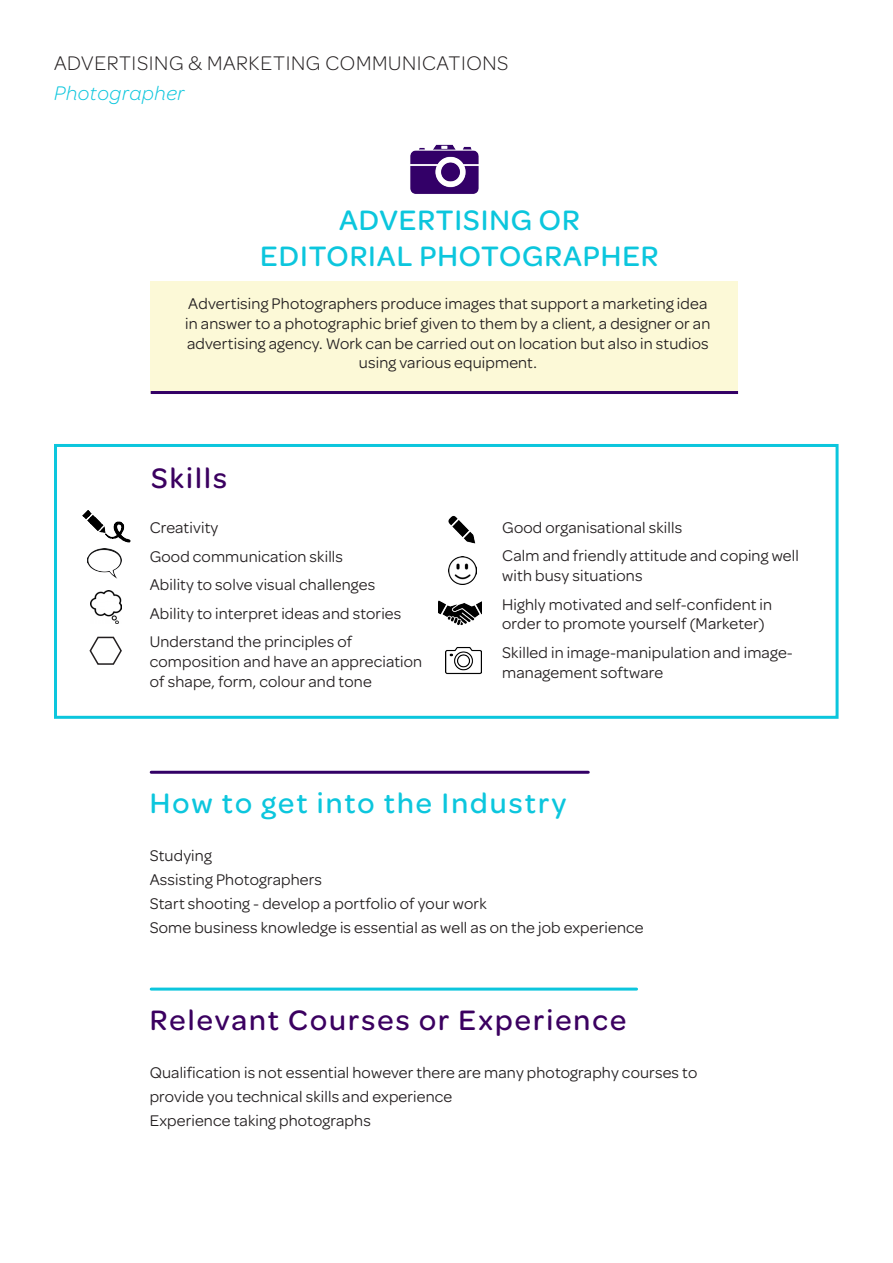
<style>
.page{position:relative;width:893px;height:1263px;background:#fff}
.page>*{position:absolute;margin:0;border:0;box-sizing:border-box;transform-origin:0 0}
.t1{font:500 30px "Omnes";letter-spacing:.03em;color:#0cc6dd}
.t2{font:500 30px "Omnes";letter-spacing:.07em;color:#3b0060}
.t3{font:500 30px "Omnes";letter-spacing:.07em;color:#0cc6dd}
.t4{font:300 21px "Omnes";letter-spacing:.03em;color:#231f20}
.t5{font:italic 300 21px "Omnes";letter-spacing:.03em;color:#0cc6dd}
.t6{font:16.5px/19.8px "Omnes";letter-spacing:.01em;color:#231f20}
</style>
<div class="page">
<hr style="left:151px;top:771px;width:437px;height:3px;background:#306">
<hr style="left:151px;top:987px;width:486px;height:3px;background:#0cc6dd">
<div style="left:151px;top:281px;width:587px;height:111px;background:#fcf9d7"></div>
<img style="left:410px;top:144px;width:69px;height:50px">
<hr style="left:151px;top:391px;width:587px;height:3px;background:#306">
<img style="left:448px;top:515px;width:28px;height:29px">
<img style="left:90px;top:590px;width:31px;height:34px">
<img style="left:448px;top:556px;width:28px;height:28px">
<img style="left:439px;top:600px;width:43px;height:26px">
<div style="left:54px;top:444px;width:784px;height:275px;border:3px solid #0cc6dd"></div>
<img style="left:87px;top:548px;width:34px;height:31px">
<svg style="left:89px;top:636px;width:33px;height:29px"></svg>
<img style="left:82px;top:510px;width:49px;height:33px">
<img style="left:445px;top:647px;width:37px;height:28px">
<p class="t4" style="left:54px;top:52px;width:456px">ADVERTISING &amp; MARKETING COMMUNICATIONS</p>
<p class="t5" style="left:54px;top:82px;width:132px">Photographer</p>
<p class="t1" style="left:339px;top:204px;width:242px">ADVERTISING OR</p>
<p class="t1" style="left:260px;top:240px;width:400px">EDITORIAL PHOTOGRAPHER</p>
<p class="t6" style="left:185px;top:294px;width:527px;text-align:center">Advertising Photographers produce images that support a marketing idea in answer to a photographic brief given to them by a client, a designer or an advertising agency. Work can be carried out on location but also in studios using various equipment.</p>
<p class="t2" style="left:151px;top:461px;width:77px">Skills</p>
<p class="t6" style="left:150px;top:518px;width:70px">Creativity</p>
<p class="t6" style="left:150px;top:546px;width:195px">Good communication skills</p>
<p class="t6" style="left:150px;top:575px;width:227px">Ability to solve visual challenges</p>
<p class="t6" style="left:150px;top:603px;width:253px">Ability to interpret ideas and stories</p>
<p class="t6" style="left:150px;top:632px;width:274px">Understand the principles of composition and have an appreciation of shape, form, colour and tone</p>
<p class="t6" style="left:502px;top:517px;width:182px">Good organisational skills</p>
<p class="t6" style="left:502px;top:546px;width:298px">Calm and friendly attitude and coping well with busy situations</p>
<p class="t6" style="left:502px;top:594px;width:272px">Highly motivated and self-confident in order to promote yourself (Marketer)</p>
<p class="t6" style="left:502px;top:643px;width:292px">Skilled in image-manipulation and image&shy;management software</p>
<p class="t3" style="left:150px;top:786px;width:418px">How to get into the Industry</p>
<p class="t6" style="left:150px;top:846px;width:64px">Studying</p>
<p class="t6" style="left:150px;top:870px;width:174px">Assisting Photographers</p>
<p class="t6" style="left:150px;top:894px;width:338px">Start shooting - develop a portfolio of your work</p>
<p class="t6" style="left:150px;top:918px;width:495px">Some business knowledge is essential as well as on the job experience</p>
<p class="t2" style="left:150px;top:1003px;width:478px">Relevant Courses or Experience</p>
<p class="t6" style="left:150px;top:1061px;width:549px;line-height:24px">Qualification is not essential however there are many photography courses to provide you technical skills and experience</p>
<p class="t6" style="left:150px;top:1111px;width:223px">Experience taking photographs</p>
</div>
